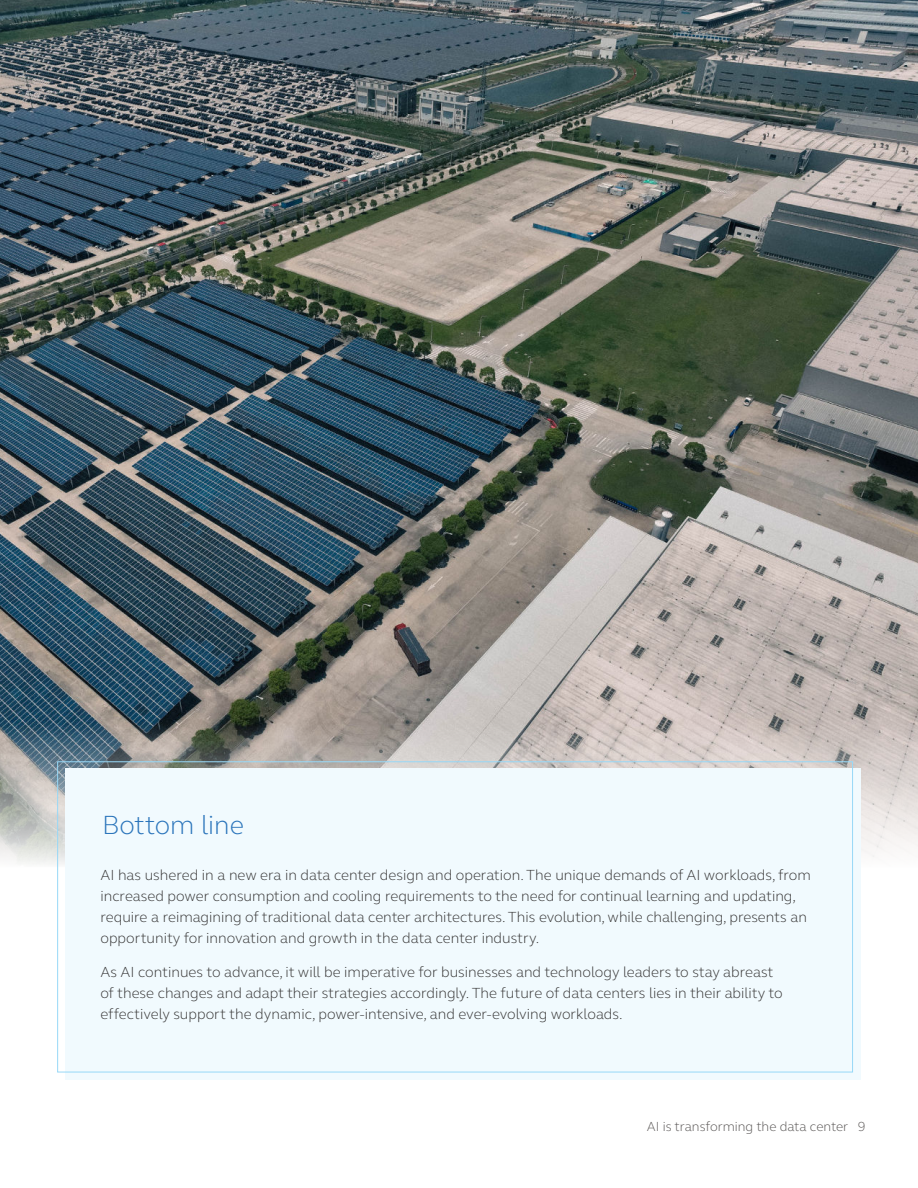
<style>
.page{position:relative;width:918px;height:1188px;background:#fff}
.page>*{position:absolute;margin:0;border:0;box-sizing:border-box;transform-origin:0 0}
.t1{font:300 27px "FS Elliot Pro";color:#2b75bb}
.t2{font:300 15px/21px "FS Elliot Pro";color:#343333}
.t3{font:300 13.5px "FS Elliot Pro";color:#575453}
</style>
<div class="page">
<img style="left:0;top:0;width:918px;height:867px">
<div style="left:66px;top:768px;width:795px;height:311px;background:#f1fafe"></div>
<h1 class="t1" style="left:102px;top:814px;width:143px">Bottom line</h1>
<p class="t2" style="left:100px;top:865px;width:712px">AI has ushered in a new era in data center design and operation. The unique demands of AI workloads, from increased power consumption and cooling requirements to the need for continual learning and updating, require a reimagining of traditional data center architectures. This evolution, while challenging, presents an opportunity for innovation and growth in the data center industry.</p>
<p class="t2" style="left:100px;top:963px;width:684px">As AI continues to advance, it will be imperative for businesses and technology leaders to stay abreast of these changes and adapt their strategies accordingly. The future of data centers lies in their ability to effectively support the dynamic, power-intensive, and ever-evolving workloads.</p>
<p class="t3" style="left:647px;top:1121px;width:220px">AI is transforming the data center 9</p>
</div>
